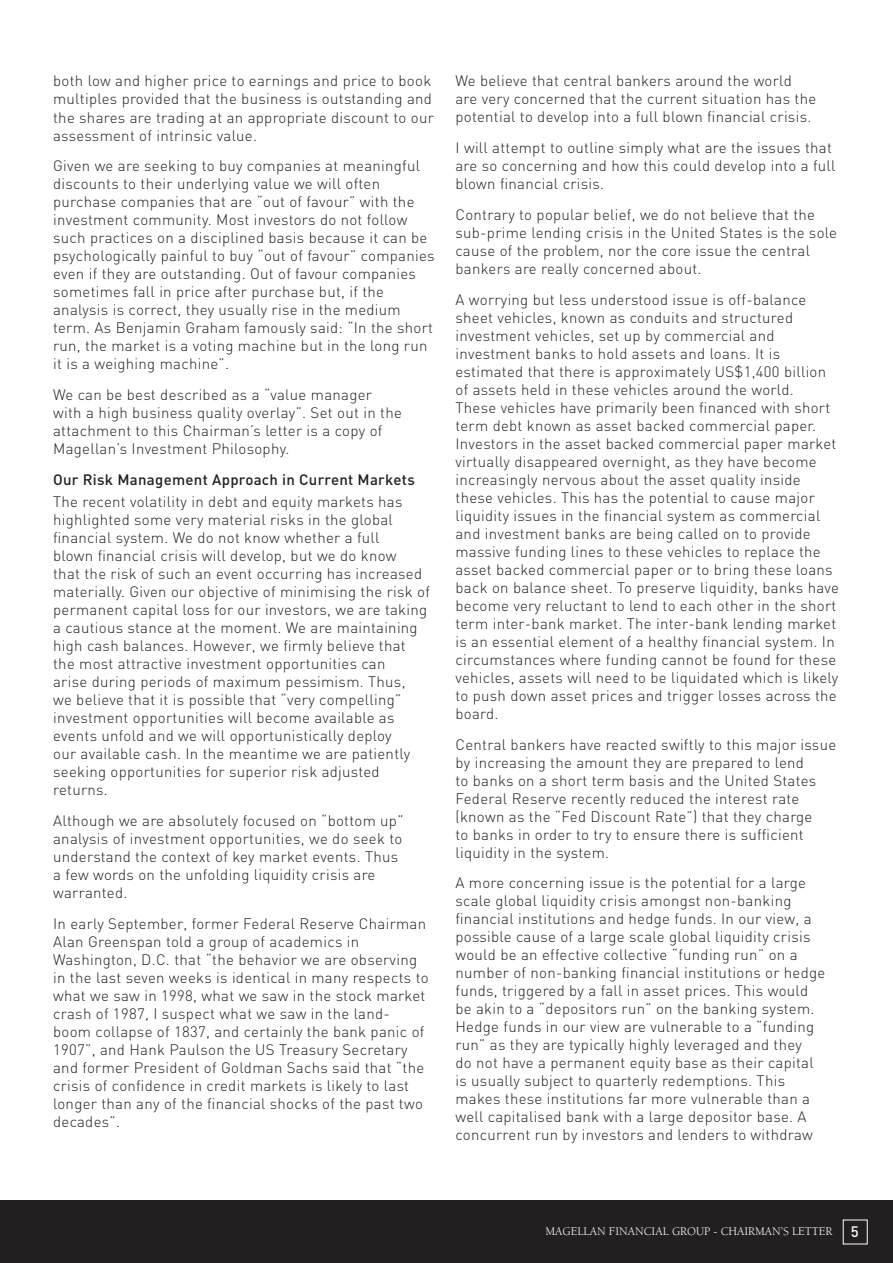
<style>
.page{position:relative;width:893px;height:1263px;background:#fff}
.page>*{position:absolute;margin:0;border:0;box-sizing:border-box;transform-origin:0 0}
.t1{font:300 15px/18px "DIN";letter-spacing:.02em;color:#231f20}
.t2{font:500 15px "DIN";letter-spacing:.02em;color:#231f20}
.t3{font:12px "Berkeley Std";color:#fff}
.s1{font-family:"DIN";font-weight:500;font-size:15px}
</style>
<div class="page">
<div style="left:0;top:1201px;width:893px;height:62px;background:#231f20"></div>
<p class="t1" style="left:53px;top:72px;width:382px">both low and higher price to earnings and price to book multiples provided that the business is outstanding and the shares are trading at an appropriate discount to our assessment of intrinsic value.</p>
<p class="t1" style="left:53px;top:157px;width:383px">Given we are seeking to buy companies at meaningful discounts to their underlying value we will often purchase companies that are “out of favour” with the investment community. Most investors do not follow such practices on a disciplined basis because it can be psychologically painful to buy “out of favour” companies even if they are outstanding. Out of favour companies sometimes fall in price after purchase but, if the analysis is correct, they usually rise in the medium term. As Benjamin Graham famously said: “In the short run, the market is a voting machine but in the long run it is a weighing machine”.</p>
<p class="t1" style="left:53px;top:385px;width:350px">We can be best described as a “value manager with a high business quality overlay”. Set out in the attachment to this Chairman’s letter is a copy of Magellan’s Investment Philosophy.</p>
<p class="t2" style="left:53px;top:470px;width:363px">Our Risk Management Approach in Current Markets</p>
<p class="t1" style="left:53px;top:492px;width:378px">The recent volatility in debt and equity markets has highlighted some very material risks in the global financial system. We do not know whether a full<br>blown financial crisis will develop, but we do know<br>that the risk of such an event occurring has increased materially. Given our objective of minimising the risk of permanent capital loss for our investors, we are taking a cautious stance at the moment. We are maintaining high cash balances. However, we firmly believe that the most attractive investment opportunities can<br>arise during periods of maximum pessimism. Thus,<br>we believe that it is possible that “very compelling” investment opportunities will become available as events unfold and we will opportunistically deploy<br>our available cash. In the meantime we are patiently seeking opportunities for superior risk adjusted returns.</p>
<p class="t1" style="left:53px;top:811px;width:352px">Although we are absolutely focused on “bottom up” analysis of investment opportunities, we do seek to understand the context of key market events. Thus a few words on the unfolding liquidity crisis are warranted.</p>
<p class="t1" style="left:53px;top:914px;width:377px">In early September, former Federal Reserve Chairman Alan Greenspan told a group of academics in Washington, D.C. that “the behavior we are observing in the last seven weeks is identical in many respects to what we saw in 1998, what we saw in the stock market crash of 1987, I suspect what we saw in the land&shy;boom collapse of 1837, and certainly the bank panic of 1907”, and Hank Paulson the US Treasury Secretary and former President of Goldman Sachs said that “the crisis of confidence in credit markets is likely to last longer than any of the financial shocks of the past two decades”.</p>
<p class="t1" style="left:455px;top:72px;width:362px">We believe that central bankers around the world are very concerned that the current situation has the potential to develop into a full blown financial crisis.</p>
<p class="t1" style="left:455px;top:139px;width:381px">I will attempt to outline simply what are the issues that are so concerning and how this could develop into a full blown financial crisis.</p>
<p class="t1" style="left:455px;top:205px;width:383px">Contrary to popular belief, we do not believe that the sub-prime lending crisis in the United States is the sole cause of the problem, nor the core issue the central bankers are really concerned about.</p>
<p class="t1" style="left:455px;top:290px;width:385px">A worrying but less understood issue is off-balance sheet vehicles, known as conduits and structured investment vehicles, set up by commercial and investment banks to hold assets and loans. It is estimated that there is approximately US$1,400 billion of assets held in these vehicles around the world.<br>These vehicles have primarily been financed with short term debt known as asset backed commercial paper.<br>Investors in the asset backed commercial paper market virtually disappeared overnight, as they have become increasingly nervous about the asset quality inside these vehicles. This has the potential to cause major liquidity issues in the financial system as commercial and investment banks are being called on to provide massive funding lines to these vehicles to replace the asset backed commercial paper or to bring these loans back on balance sheet. To preserve liquidity, banks have become very reluctant to lend to each other in the short term inter-bank market. The inter-bank lending market is an essential element of a healthy financial system. In circumstances where funding cannot be found for these vehicles, assets will need to be liquidated which is likely to push down asset prices and trigger losses across the board.</p>
<p class="t1" style="left:455px;top:735px;width:382px">Central bankers have reacted swiftly to this major issue by increasing the amount they are prepared to lend<br>to banks on a short term basis and the United States Federal Reserve recently reduced the interest rate (known as the “Fed Discount Rate”) that they charge<br>to banks in order to try to ensure there is sufficient liquidity in the system.</p>
<p class="t1" style="left:455px;top:874px;width:371px">A more concerning issue is the potential for a large scale global liquidity crisis amongst non-banking financial institutions and hedge funds. In our view, a possible cause of a large scale global liquidity crisis would be an effective collective “funding run” on a number of non-banking financial institutions or hedge funds, triggered by a fall in asset prices. This would be akin to a “depositors run” on the banking system.<br>Hedge funds in our view are vulnerable to a “funding run” as they are typically highly leveraged and they<br>do not have a permanent equity base as their capital is usually subject to quarterly redemptions. This makes these institutions far more vulnerable than a well capitalised bank with a large depositor base. A concurrent run by investors and lenders to withdraw</p>
<p class="t3" style="left:545px;top:1225px;width:315px">MAGELLAN FINANCIAL GROUP - CHAIRMAN’S LETTER <span class="s1">5</span></p>
</div>
